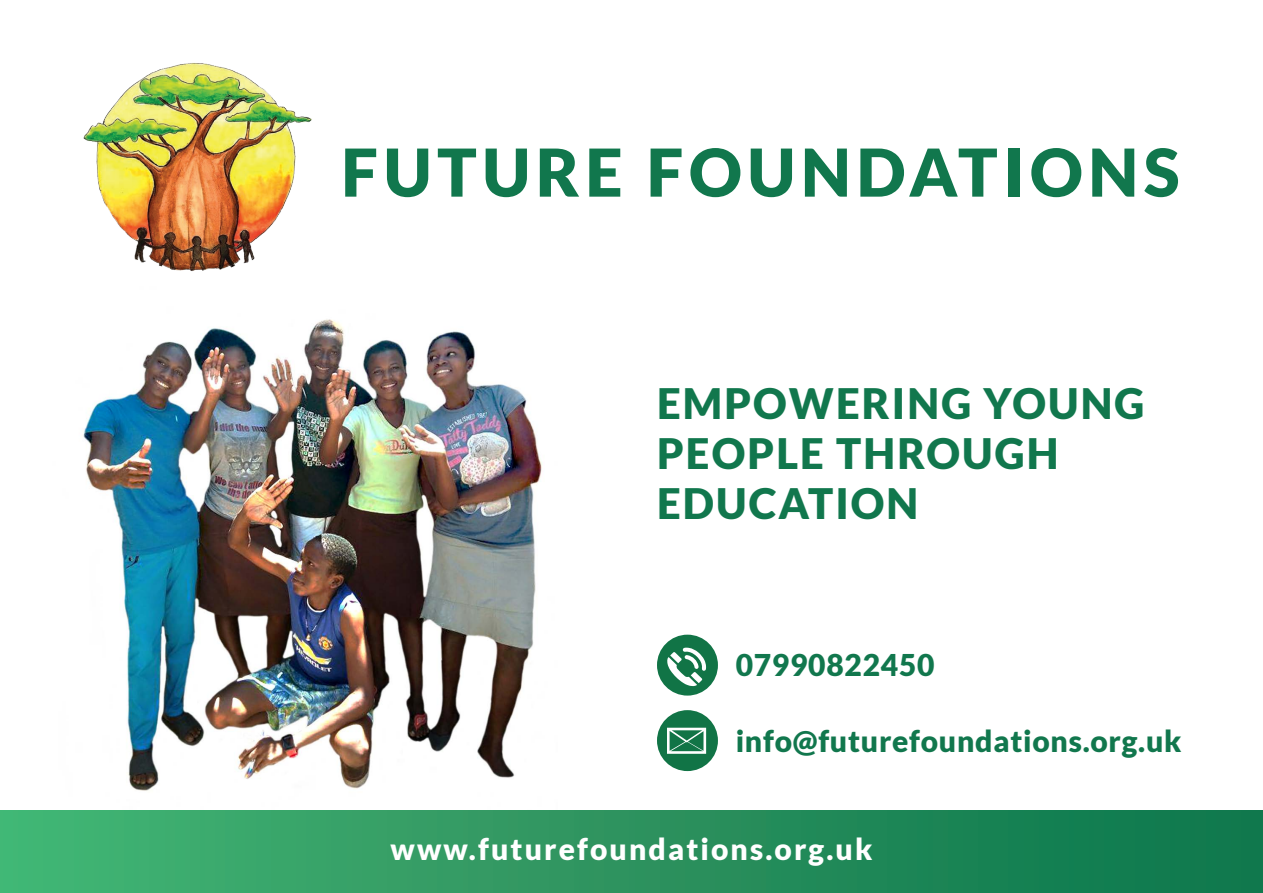
<style>
.page{position:relative;width:1263px;height:893px;background:#fff}
.page>*{position:absolute;margin:0;border:0;box-sizing:border-box;transform-origin:0 0}
.t1{font:900 66px "Lato";letter-spacing:.085em;color:#11774d}
.cover-strapline{font:900 42px/50.4px "Lato";letter-spacing:.05em;color:#11774d}
.t2{font:900 30px "Lato";letter-spacing:.025em;color:#11774d}
.t3{font:900 30px "Lato";letter-spacing:.07em;color:#fff}
</style>
<div class="page">
<img style="left:83px;top:319px;width:459px;height:472px">
<img style="left:83px;top:63px;width:229px;height:208px">
<div style="left:0;top:810px;width:1263px;height:83px;background:linear-gradient(to right,#46b574,#0e744b)"></div>
<div style="left:657px;top:635px;width:61px;height:61px;background:#117446;border-radius:50%"></div>
<svg style="left:667px;top:647px;width:39px;height:39px"></svg>
<div style="left:657px;top:710px;width:61px;height:61px;background:#117446;border-radius:50%"></div>
<svg style="left:667px;top:728px;width:39px;height:26px"></svg>
<p class="t1" style="left:341px;top:134px;width:840px">FUTURE FOUNDATIONS</p>
<p class="cover-strapline" style="left:657px;top:377px;width:489px">EMPOWERING YOUNG<br>PEOPLE THROUGH<br>EDUCATION</p>
<p class="t2" style="left:736px;top:647px;width:200px">07990822450</p>
<p class="t2" style="left:736px;top:724px;width:447px">info@futurefoundations.org.uk</p>
<p class="t3" style="left:391px;top:832px;width:483px">www.futurefoundations.org.uk</p>
</div>
